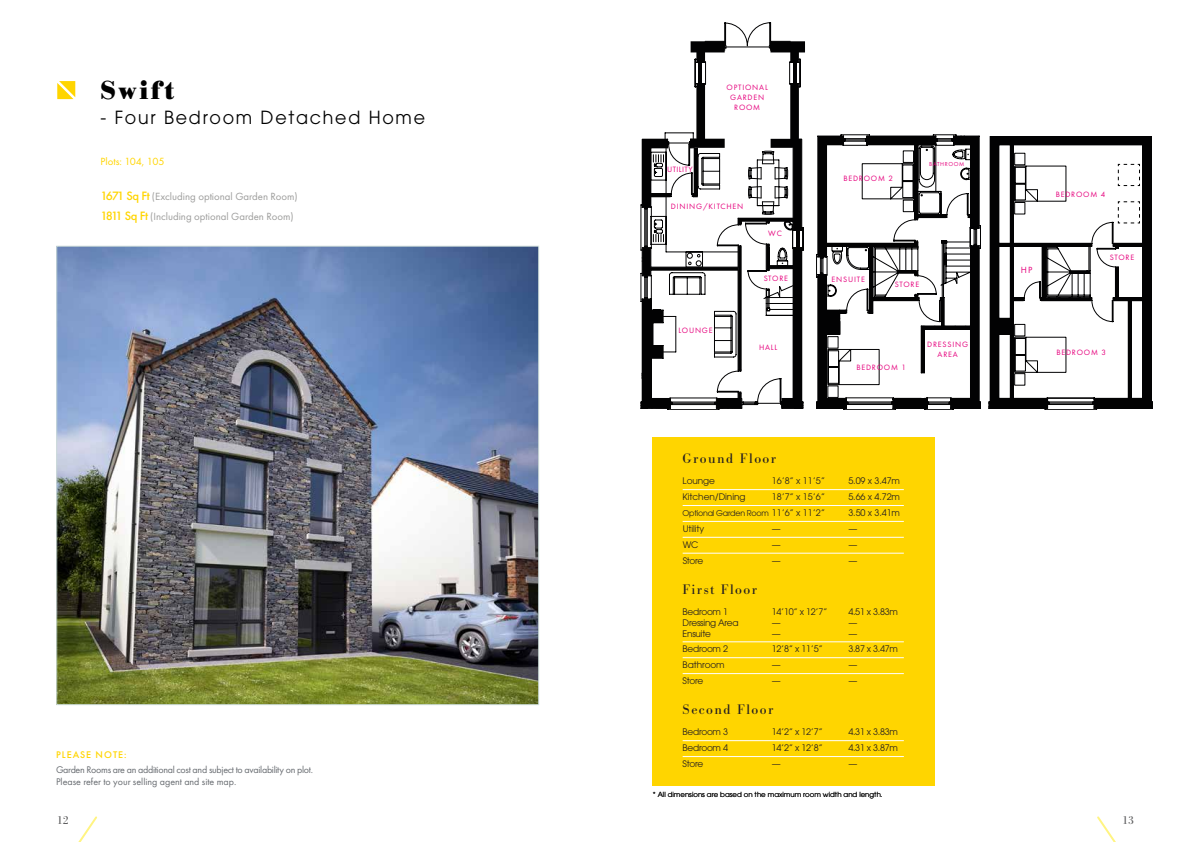
<style>
.page{position:relative;width:1191px;height:842px;background:#fff}
.page>*{position:absolute;margin:0;border:0;box-sizing:border-box;transform-origin:0 0}
.t1{font:700 27px "Bodoni URW";letter-spacing:.11em;color:#000}
.t2{font:18px "ITC Avant Garde Pro";letter-spacing:.1em;color:#000}
.t3{font:14.4px "Bodoni URW";letter-spacing:.1em;color:#241e21}
.t4{font:12px "Bodoni URW";color:#5b5b5c}
.t5{font:10.8px/20px "Futura PT";color:#9d9d9c}
.t6{font:10.8px "Futura PT";color:#ffd500}
.t7{font:10px/12px "Futura PT";letter-spacing:-.03em;color:#676b70}
.t8{font:500 10px "Futura PT";letter-spacing:.1em;color:#ffd500}
.t9{font:9.3px "Futura PT";color:#e6007d}
.t10{font:9px "ITC Avant Garde Pro";letter-spacing:-.03em;color:#241e21}
.t11{font:9px "ITC Avant Garde Pro";letter-spacing:-.01em;color:#241e21}
.t12{font:8px/10px "Futura PT";letter-spacing:.1em;color:#e6007d;text-align:center}
.t13{font:8px "ITC Avant Garde Pro";letter-spacing:-.03em;color:#241e21}
.t14{font:8px "Futura PT";letter-spacing:.05em;color:#e6007d}
.t15{font:7px "ITC Avant Garde Pro";color:#000}
.t16{font:6px "Futura PT";letter-spacing:.1em;color:#e6007d}
.s1{font-weight:500;font-size:12.6px;color:#ffd500}
.s2{font-size:9px}
</style>
<div class="page">
<svg style="left:1097px;top:816px;width:19px;height:26px"></svg>
<svg style="left:78px;top:816px;width:19px;height:26px"></svg>
<svg style="left:57px;top:81px;width:18px;height:18px"></svg>
<img style="left:59px;top:248px;width:478px;height:455px">
<div style="left:652px;top:437px;width:282px;height:348px;background:#ffd500"></div>
<hr style="left:682px;top:489px;width:222px;height:1px;background:#fff">
<hr style="left:682px;top:505px;width:222px;height:1px;background:#fff">
<hr style="left:682px;top:521px;width:222px;height:1px;background:#fff">
<hr style="left:682px;top:537px;width:222px;height:1px;background:#fff">
<hr style="left:682px;top:553px;width:222px;height:1px;background:#fff">
<hr style="left:682px;top:642px;width:222px;height:1px;background:#fff">
<hr style="left:682px;top:657px;width:222px;height:1px;background:#fff">
<hr style="left:682px;top:673px;width:222px;height:1px;background:#fff">
<hr style="left:682px;top:740px;width:222px;height:1px;background:#fff">
<hr style="left:682px;top:756px;width:222px;height:1px;background:#fff">
<svg style="left:640px;top:23px;width:165px;height:386px"></svg>
<svg style="left:816px;top:135px;width:164px;height:275px"></svg>
<div style="left:970px;top:317px;width:9px;height:86px;background:#020203"></div>
<div style="left:950px;top:402px;width:30px;height:6px;background:#020203"></div>
<div style="left:950px;top:398px;width:21px;height:6px;background:#020203"></div>
<div style="left:893px;top:398px;width:34px;height:10px;background:#020203"></div>
<div style="left:818px;top:398px;width:28px;height:10px;background:#020203"></div>
<div style="left:816px;top:402px;width:8px;height:6px;background:#020203"></div>
<div style="left:818px;top:275px;width:8px;height:127px;background:#020203"></div>
<div style="left:818px;top:140px;width:8px;height:117px;background:#020203"></div>
<div style="left:818px;top:136px;width:25px;height:9px;background:#020203"></div>
<div style="left:867px;top:136px;width:69px;height:9px;background:#020203"></div>
<div style="left:953px;top:136px;width:26px;height:9px;background:#020203"></div>
<div style="left:970px;top:140px;width:9px;height:88px;background:#020203"></div>
<div style="left:970px;top:246px;width:9px;height:73px;background:#020203"></div>
<svg style="left:826px;top:144px;width:147px;height:255px"></svg>
<div style="left:1142px;top:136px;width:9px;height:137px;background:#020203"></div>
<div style="left:990px;top:136px;width:156px;height:9px;background:#020203"></div>
<svg style="left:989px;top:144px;width:164px;height:265px"></svg>
<h1 class="t1" style="left:101px;top:75px;width:75px">Swift</h1>
<h2 class="t2" style="left:101px;top:107px;width:326px">- Four Bedroom Detached Home</h2>
<p class="t6" style="left:101px;top:155px;width:66px">Plots: 104, 105</p>
<p class="t5" style="left:101px;top:187px;width:199px"><span class="s1">1671 Sq Ft</span> (Excluding optional Garden Room)<br><span class="s1">1811 Sq Ft</span> (Including optional Garden Room)</p>
<p class="t8" style="left:56px;top:748px;width:72px">PLEASE NOTE:</p>
<p class="t7" style="left:56px;top:763px;width:258px">Garden Rooms are an additional cost and subject to availability on plot.<br>Please refer to your selling agent and site map.</p>
<p class="t14" style="left:667px;top:165px;width:27px">UTILITY</p>
<p class="t12" style="left:726px;top:82px;width:43px">OPTIONAL<br>GARDEN<br>ROOM</p>
<p class="t12" style="left:671px;top:201px;width:74px">DINING/KITCHEN</p>
<p class="t12" style="left:768px;top:228px;width:15px">WC</p>
<p class="t12" style="left:763px;top:274px;width:26px">STORE</p>
<p class="t12" style="left:678px;top:325px;width:36px">LOUNGE</p>
<p class="t12" style="left:759px;top:342px;width:20px">HALL</p>
<p class="t12" style="left:843px;top:173px;width:51px">BEDROOM 2</p>
<p class="t16" style="left:929px;top:161px;width:37px">BATHROOM</p>
<p class="t12" style="left:831px;top:274px;width:35px">ENSUITE</p>
<p class="t12" style="left:894px;top:280px;width:26px">STORE</p>
<p class="t12" style="left:856px;top:363px;width:51px">BEDROOM 1</p>
<p class="t12" style="left:927px;top:339px;width:42px">DRESSING<br>AREA</p>
<h3 class="t3" style="left:682px;top:450px;width:95px">Ground Floor</h3>
<p class="t10" style="left:682px;top:475px;width:34px">Lounge</p>
<p class="t10" style="left:772px;top:475px;width:55px">16’8” x 11’5”</p>
<p class="t10" style="left:848px;top:475px;width:53px">5.09 x 3.47m</p>
<p class="t11" style="left:682px;top:491px;width:64px">Kitchen/Dining</p>
<p class="t10" style="left:772px;top:491px;width:55px">18’7” x 15’6”</p>
<p class="t10" style="left:848px;top:491px;width:53px">5.66 x 4.72m</p>
<p class="t13" style="left:682px;top:508px;width:144px">Optional Garden Room <span class="s2">11’6” x 11’2”</span></p>
<p class="t10" style="left:848px;top:507px;width:53px">3.50 x 3.41m</p>
<p class="t11" style="left:682px;top:523px;width:23px">Utility</p>
<p class="t10" style="left:772px;top:523px;width:10px">—</p>
<p class="t10" style="left:848px;top:523px;width:10px">—</p>
<p class="t10" style="left:682px;top:539px;width:17px">WC</p>
<p class="t10" style="left:772px;top:539px;width:10px">—</p>
<p class="t10" style="left:848px;top:539px;width:10px">—</p>
<p class="t10" style="left:682px;top:555px;width:22px">Store</p>
<p class="t10" style="left:772px;top:555px;width:10px">—</p>
<p class="t10" style="left:848px;top:555px;width:10px">—</p>
<h3 class="t3" style="left:682px;top:581px;width:76px">First Floor</h3>
<p class="t10" style="left:682px;top:606px;width:47px">Bedroom 1</p>
<p class="t10" style="left:772px;top:606px;width:57px">14’10” x 12’7”</p>
<p class="t10" style="left:848px;top:606px;width:51px">4.51 x 3.83m</p>
<p class="t10" style="left:682px;top:617px;width:58px">Dressing Area</p>
<p class="t10" style="left:772px;top:617px;width:10px">—</p>
<p class="t10" style="left:848px;top:617px;width:10px">—</p>
<p class="t10" style="left:682px;top:628px;width:30px">Ensuite</p>
<p class="t10" style="left:772px;top:628px;width:10px">—</p>
<p class="t10" style="left:848px;top:628px;width:10px">—</p>
<p class="t10" style="left:682px;top:643px;width:47px">Bedroom 2</p>
<p class="t10" style="left:772px;top:643px;width:52px">12’8” x 11’5”</p>
<p class="t10" style="left:848px;top:643px;width:51px">3.87 x 3.47m</p>
<p class="t11" style="left:682px;top:659px;width:44px">Bathroom</p>
<p class="t10" style="left:772px;top:659px;width:10px">—</p>
<p class="t10" style="left:848px;top:659px;width:10px">—</p>
<p class="t10" style="left:682px;top:675px;width:22px">Store</p>
<p class="t10" style="left:772px;top:675px;width:10px">—</p>
<p class="t10" style="left:848px;top:675px;width:10px">—</p>
<h3 class="t3" style="left:682px;top:701px;width:92px">Second Floor</h3>
<p class="t10" style="left:682px;top:726px;width:47px">Bedroom 3</p>
<p class="t10" style="left:772px;top:726px;width:52px">14’2” x 12’7”</p>
<p class="t10" style="left:848px;top:726px;width:51px">4.31 x 3.83m</p>
<p class="t10" style="left:682px;top:742px;width:47px">Bedroom 4</p>
<p class="t10" style="left:772px;top:742px;width:52px">14’2” x 12’8”</p>
<p class="t10" style="left:848px;top:742px;width:51px">4.31 x 3.87m</p>
<p class="t10" style="left:682px;top:758px;width:22px">Store</p>
<p class="t10" style="left:772px;top:758px;width:10px">—</p>
<p class="t10" style="left:848px;top:758px;width:10px">—</p>
<p class="t15" style="left:653px;top:790px;width:231px">* All dimensions are based on the maximum room width and length.</p>
<p class="t9" style="left:1021px;top:265px;width:13px">HP</p>
<p class="t12" style="left:1055px;top:189px;width:51px">BEDROOM 4</p>
<p class="t12" style="left:1110px;top:252px;width:26px">STORE</p>
<p class="t12" style="left:1056px;top:348px;width:51px">BEDROOM 3</p>
<h3 class="t4" style="left:57px;top:813px;width:13px">12</h3>
<h3 class="t4" style="left:1122px;top:813px;width:13px">13</h3>
</div>
